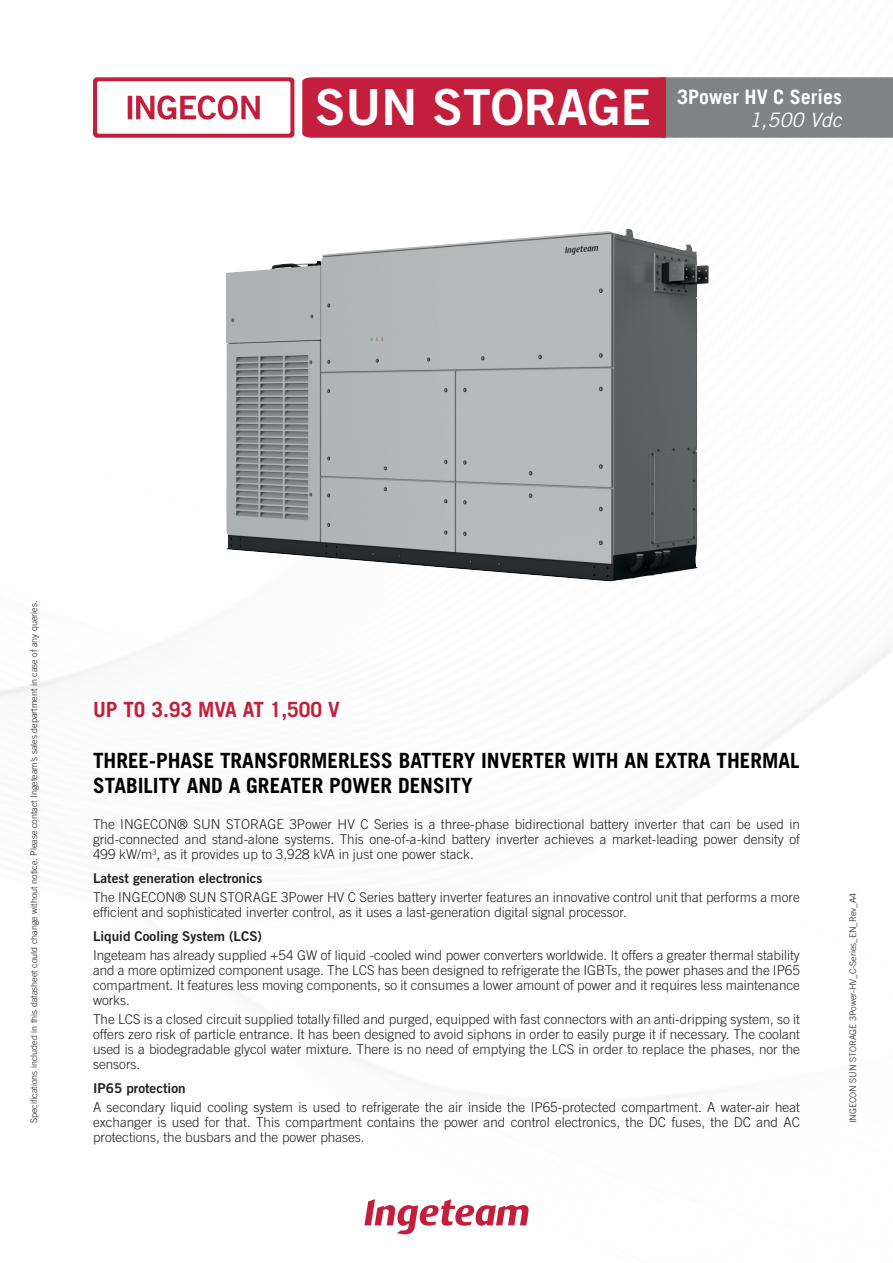
<style>
.page{position:relative;width:893px;height:1263px;background:#fff}
.page>*{position:absolute;margin:0;border:0;box-sizing:border-box;transform-origin:0 0}
.Título_2-_Cool_Gray_10{font:49.8px "Trade Gothic LT Std Bd 2";color:#fff}
.Título_3_-_Black{font:700 21px/25.2px "Trade Gothic LT Std";color:#000}
.Título_3_-_Black-2{font:700 21px "Trade Gothic LT Std";color:#c31f3d}
.Título_3_-_Black-3{font:700 19.95px "Trade Gothic LT Std";color:#fff}
.Título_3_-_Black-4{font:italic 19.95px "Trade Gothic LT Std";color:#fff}
.t1{font:300 13.5px/15px "Trade Gothic LT Std";color:#231f20;text-align:justify}
.t2{font:13.5px "Trade Gothic LT Std Bd 2";color:#231f20}
.t3{font:300 9px "Trade Gothic LT Std";color:#231f20}
</style>
<div class="page">
<div style="left:93px;top:77px;width:201px;height:61px;background:#c31f3d;border-radius:4px"></div>
<div style="left:97px;top:81px;width:193px;height:53px;background:#fff;border-radius:2px"></div>
<svg style="left:128px;top:95px;width:132px;height:25px"></svg>
<svg style="left:302px;top:77px;width:591px;height:61px;background:#aa465a"></svg>
<svg style="left:364px;top:1199px;width:164px;height:35px"></svg>
<img style="left:226px;top:229px;width:483px;height:352px">
<p class="Título_2-_Cool_Gray_10" style="left:315px;top:76px;width:337px">SUN STORAGE</p>
<p class="Título_3_-_Black-3" style="left:677px;top:84px;width:166px">3Power HV C Series</p>
<p class="Título_3_-_Black-4" style="left:749px;top:108px;width:94px">1,500 Vdc</p>
<p class="t3" style="left:29px;top:1123px;width:524px;rotate:-90deg">Specifications included in this datasheet could change without notice. Please contact Ingeteam’s sales department in case of any queries.</p>
<p class="Título_3_-_Black-2" style="left:93px;top:697px;width:248px">UP TO 3.93 MVA AT 1,500 V</p>
<p class="Título_3_-_Black" style="left:93px;top:747px;width:708px">THREE-PHASE TRANSFORMERLESS BATTERY INVERTER WITH AN EXTRA THERMAL<br>STABILITY AND A GREATER POWER DENSITY</p>
<p class="t1" style="left:93px;top:817px;width:708px">The INGECON® SUN STORAGE 3Power HV C Series is a three-phase bidirectional battery inverter that can be used in grid-connected and stand-alone systems. This one-of-a-kind battery inverter achieves a market-leading power density of 499 kW/m<sup>3</sup>, as it provides up to 3,928 kVA in just one power stack.</p>
<p class="t2" style="left:93px;top:870px;width:171px">Latest generation electronics</p>
<p class="t1" style="left:93px;top:890px;width:708px">The INGECON® SUN STORAGE 3Power HV C Series battery inverter features an innovative control unit that performs a more efficient and sophisticated inverter control, as it uses a last-generation digital signal processor.</p>
<p class="t2" style="left:93px;top:927px;width:171px">Liquid Cooling System (LCS)</p>
<p class="t1" style="left:93px;top:947px;width:708px">Ingeteam has already supplied +54 GW of liquid -cooled wind power converters worldwide. It offers a greater thermal stability and a more optimized component usage. The LCS has been designed to refrigerate the IGBTs, the power phases and the IP65 compartment. It features less moving components, so it consumes a lower amount of power and it requires less maintenance works.</p>
<p class="t1" style="left:93px;top:1012px;width:708px">The LCS is a closed circuit supplied totally filled and purged, equipped with fast connectors with an anti-dripping system, so it offers zero risk of particle entrance. It has been designed to avoid siphons in order to easily purge it if necessary. The coolant used is a biodegradable glycol water mixture. There is no need of emptying the LCS in order to replace the phases, nor the sensors.</p>
<p class="t2" style="left:93px;top:1079px;width:94px">IP65 protection</p>
<p class="t1" style="left:93px;top:1099px;width:708px">A secondary liquid cooling system is used to refrigerate the air inside the IP65-protected compartment. A water-air heat exchanger is used for that. This compartment contains the power and control electronics, the DC fuses, the DC and AC protections, the busbars and the power phases.</p>
<p class="t3" style="left:848px;top:1123px;width:232px;rotate:-90deg">INGECON SUN STORAGE 3Power-HV_C-Series_EN_Rev_A4</p>
</div>
